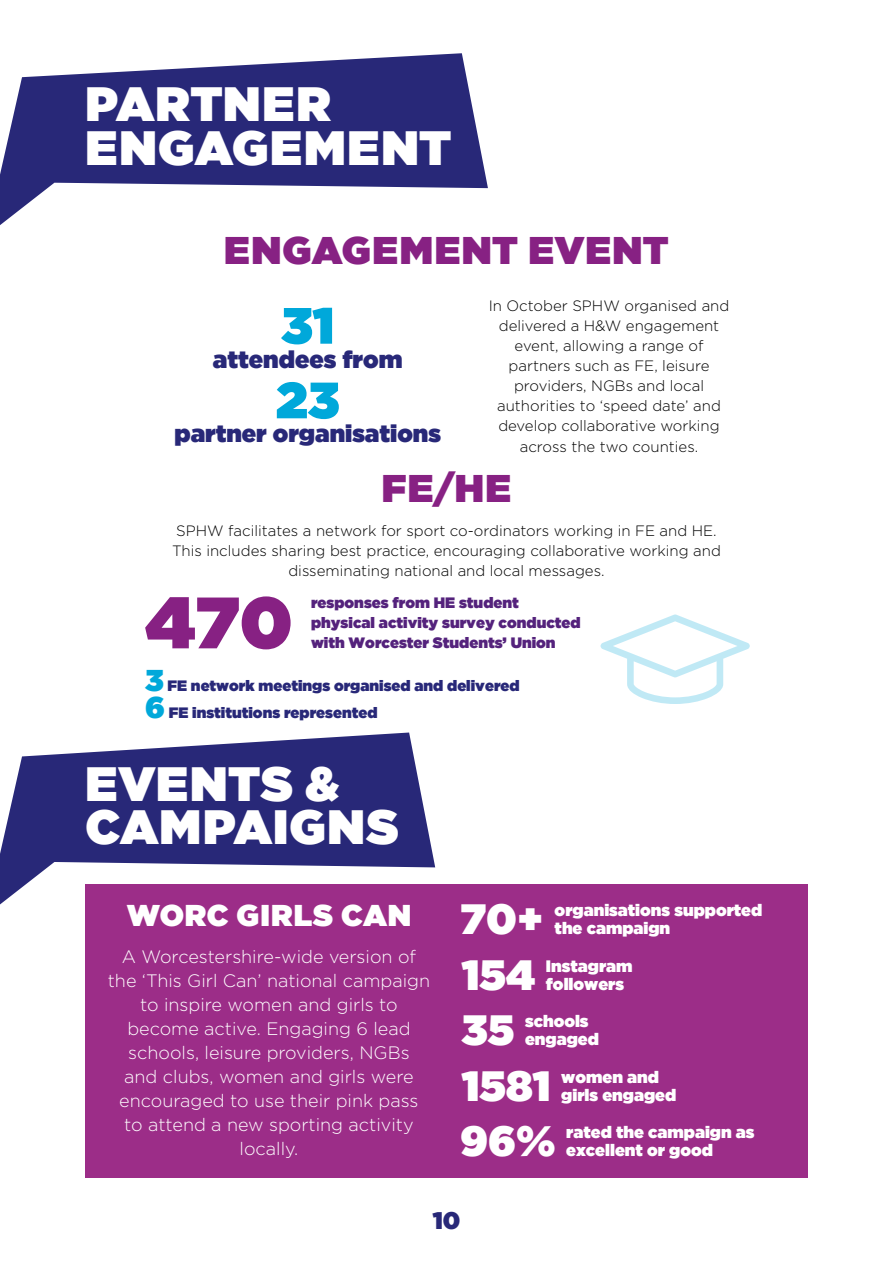
<style>
.page{position:relative;width:893px;height:1263px;background:#fff}
.page>*{position:absolute;margin:0;border:0;box-sizing:border-box;transform-origin:0 0}
.t1{font:72.6px "Gotham Ultra";color:#872183}
.t2{font:51px "Gotham Ultra";color:#00a8da}
.t3{font:48px/43.5px "Gotham Ultra";letter-spacing:.02em;color:#fff}
.t4{font:42.15px "Gotham Ultra";color:#fff}
.t5{font:38.4px "Gotham Ultra";letter-spacing:.035em;color:#872183}
.t6{font:30px "Gotham Ultra";letter-spacing:.025em;color:#fff}
.t7{font:24px "Gotham Ultra";color:#282878}
.t8{font:300 18px/24px "Gotham";color:#fff;text-align:center}
.t9{font:16.5px/18px "Gotham Ultra";color:#fff}
.t10{font:300 15px/20.1px "Gotham";color:#000;text-align:center}
.t11{font:15px/20.1px "Gotham Ultra";color:#54227c}
.t12{font:15px/27px "Gotham Ultra";color:#282878}
.s1{font-size:30px;color:#00a8da}
</style>
<div class="page">
<svg style="left:600px;top:614px;width:150px;height:90px"></svg>
<svg style="left:0;top:53px;width:488px;height:172px;fill:#282878"></svg>
<svg style="left:0;top:732px;width:435px;height:172px;fill:#282878"></svg>
<div style="left:85px;top:884px;width:723px;height:294px;background:#9c2d88"></div>
<h3 class="t3" style="left:85px;top:82px;width:368px">PARTNER<br>ENGAGEMENT</h3>
<h3 class="t5" style="left:224px;top:228px;width:446px">ENGAGEMENT EVENT</h3>
<h2 class="t2" style="left:281px;top:296px;width:55px">31</h2>
<h3 class="t7" style="left:213px;top:345px;width:191px">attendees from</h3>
<h2 class="t2" style="left:276px;top:371px;width:65px">23</h2>
<h3 class="t7" style="left:174px;top:420px;width:268px">partner organisations</h3>
<p class="t10" style="left:489px;top:295px;width:242px">In October SPHW organised and delivered a H&amp;W engagement event, allowing a range of partners such as FE, leisure providers, NGBs and local authorities to ‘speed date’ and develop collaborative working across the two counties.</p>
<h3 class="t5" style="left:382px;top:466px;width:131px">FE/HE</h3>
<p class="t10" style="left:172px;top:520px;width:550px">SPHW facilitates a network for sport co-ordinators working in FE and HE.<br>This includes sharing best practice, encouraging collaborative working and disseminating national and local messages.</p>
<h1 class="t1" style="left:145px;top:581px;width:149px">470</h1>
<p class="t11" style="left:311px;top:592px;width:271px">responses from HE student physical activity survey conducted with Worcester Students’ Union</p>
<p class="t12" style="left:145px;top:672px;width:376px"><span class="s1">3</span> FE network meetings organised and delivered<br><span class="s1">6</span> FE institutions represented</p>
<h3 class="t3" style="left:85px;top:761px;width:315px">EVENTS &amp;<br>CAMPAIGNS</h3>
<h3 class="t6" style="left:127px;top:898px;width:286px">WORC GIRLS CAN</h3>
<p class="t8" style="left:108px;top:944px;width:324px">A Worcestershire-wide version of the ‘This Girl Can’ national campaign to inspire women and girls to become active. Engaging 6 lead schools, leisure providers, NGBs<br>and clubs, women and girls were encouraged to use their pink pass<br>to attend a new sporting activity locally.</p>
<h3 class="t4" style="left:460px;top:895px;width:85px">70+</h3>
<p class="t9" style="left:555px;top:901px;width:209px">organisations supported the campaign</p>
<h3 class="t4" style="left:462px;top:950px;width:75px">154</h3>
<p class="t9" style="left:546px;top:957px;width:88px">Instagram followers</p>
<h3 class="t4" style="left:461px;top:1006px;width:54px">35</h3>
<p class="t9" style="left:525px;top:1012px;width:75px">schools engaged</p>
<h3 class="t4" style="left:462px;top:1061px;width:90px">1581</h3>
<p class="t9" style="left:561px;top:1067px;width:116px">women and girls engaged</p>
<h3 class="t4" style="left:460px;top:1117px;width:97px">96%</h3>
<p class="t9" style="left:566px;top:1123px;width:190px">rated the campaign as excellent or good</p>
<h3 class="t7" style="left:433px;top:1206px;width:29px">10</h3>
</div>
